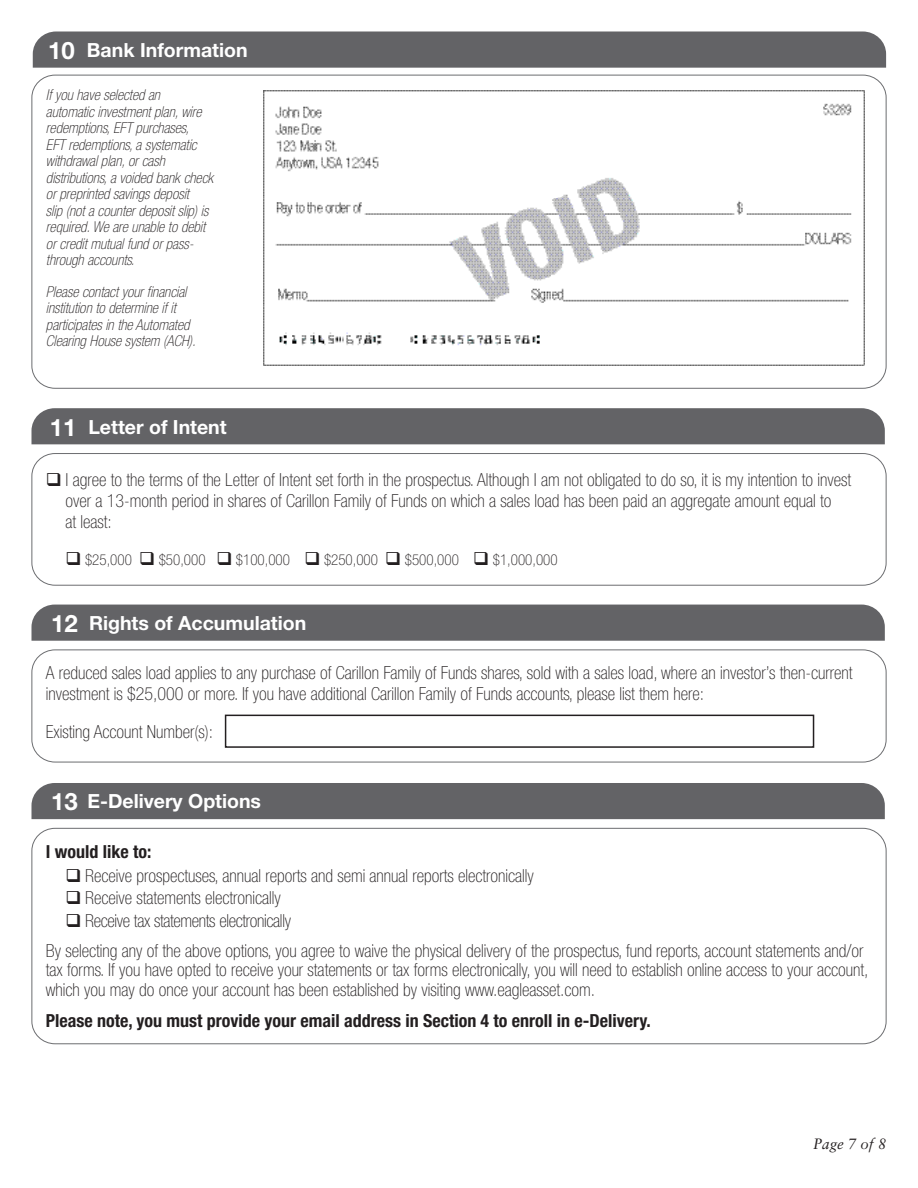
<style>
.page{position:relative;width:918px;height:1188px;background:#fff}
.page>*{position:absolute;margin:0;border:0;box-sizing:border-box;transform-origin:0 0}
.t1{font:700 24px "Helvetica Neue";color:#fff}
.t2{font:700 19.5px "Helvetica Neue";color:#fff}
.t3{font:100 condensed 18px/21px "Helvetica Neue";color:#231f20}
.t4{font:700 condensed 18px "Helvetica Neue";color:#231f20}
.t5{font:italic 100 condensed 15px/16.5px "Helvetica Neue";color:#231f20}
.t6{font:100 condensed 15px "Helvetica Neue";color:#231f20}
.t7{font:italic 15px "Sabon";color:#231f20}
</style>
<div class="page">
<div style="left:32px;top:408px;width:853px;height:36px;background:#636366"></div>
<div style="left:32px;top:605px;width:853px;height:36px;background:#636366"></div>
<div style="left:32px;top:453px;width:854px;height:133px;border:1px solid #6c6d70;border-radius:23px"></div>
<div style="left:32px;top:650px;width:854px;height:112px;border:1px solid #6c6d70;border-radius:23px"></div>
<div style="left:225px;top:715px;width:589px;height:33px;border:2px solid #231f20"></div>
<div style="left:33px;top:31px;width:853px;height:37px;background:#636366"></div>
<img style="left:264px;top:91px;width:600px;height:275px">
<div style="left:32px;top:783px;width:853px;height:36px;background:#636366"></div>
<div style="left:32px;top:828px;width:854px;height:216px;border:1px solid #6c6d70;border-radius:23px"></div>
<p class="t1" style="left:48px;top:35px;width:28px">10</p>
<p class="t2" style="left:87px;top:38px;width:162px">Bank Information</p>
<p class="t5" style="left:46px;top:87px;width:169px">If you have selected an<br>automatic investment plan, wire redemptions, EFT purchases,<br>EFT redemptions, a systematic withdrawal plan, or cash distributions, a voided bank check or preprinted savings deposit<br>slip (not a counter deposit slip) is required. We are unable to debit or credit mutual fund or pass&shy;through accounts.</p>
<p class="t5" style="left:46px;top:283px;width:151px">Please contact your financial institution to determine if it participates in the Automated<br>Clearing House system (ACH).</p>
<p class="t1" style="left:50px;top:412px;width:28px">11</p>
<p class="t2" style="left:88px;top:415px;width:140px">Letter of Intent</p>
<p class="t3" style="left:65px;top:469px;width:787px;text-indent:-19px">❑ I agree to the terms of the Letter of Intent set forth in the prospectus. Although I am not obligated to do so, it is my intention to invest over a 13-month period in shares of Carillon Family of Funds on which a sales load has been paid an aggregate amount equal to<br>at least:</p>
<p class="t6" style="left:65px;top:552px;width:494px">❑ $25,000 ❑ $50,000 ❑ $100,000 ❑ $250,000 ❑ $500,000 ❑ $1,000,000</p>
<p class="t1" style="left:51px;top:609px;width:28px">12</p>
<p class="t2" style="left:89px;top:611px;width:219px">Rights of Accumulation</p>
<p class="t3" style="left:46px;top:662px;width:808px">A reduced sales load applies to any purchase of Carillon Family of Funds shares, sold with a sales load, where an investor’s then-current investment is $25,000 or more. If you have additional Carillon Family of Funds accounts, please list them here:</p>
<p class="t3" style="left:46px;top:721px;width:169px">Existing Account Number(s):</p>
<p class="t1" style="left:51px;top:787px;width:28px">13</p>
<p class="t2" style="left:87px;top:789px;width:175px">E-Delivery Options</p>
<p class="t4" style="left:46px;top:840px;width:107px">I would like to:</p>
<p class="t3" style="left:65px;top:865px;width:470px">❑ Receive prospectuses, annual reports and semi annual reports electronically</p>
<p class="t3" style="left:65px;top:887px;width:217px">❑ Receive statements electronically</p>
<p class="t3" style="left:65px;top:910px;width:227px">❑ Receive tax statements electronically</p>
<p class="t3" style="left:46px;top:940px;width:824px;line-height:19.5px">By selecting any of the above options, you agree to waive the physical delivery of the prospectus, fund reports, account statements and/or tax forms. If you have opted to receive your statements or tax forms electronically, you will need to establish online access to your account, which you may do once your account has been established by visiting www.eagleasset.com.</p>
<p class="t4" style="left:46px;top:1010px;width:606px">Please note, you must provide your email address in Section 4 to enroll in e-Delivery.</p>
<p class="t7" style="left:813px;top:1135px;width:75px">Page 7 of 8</p>
</div>
